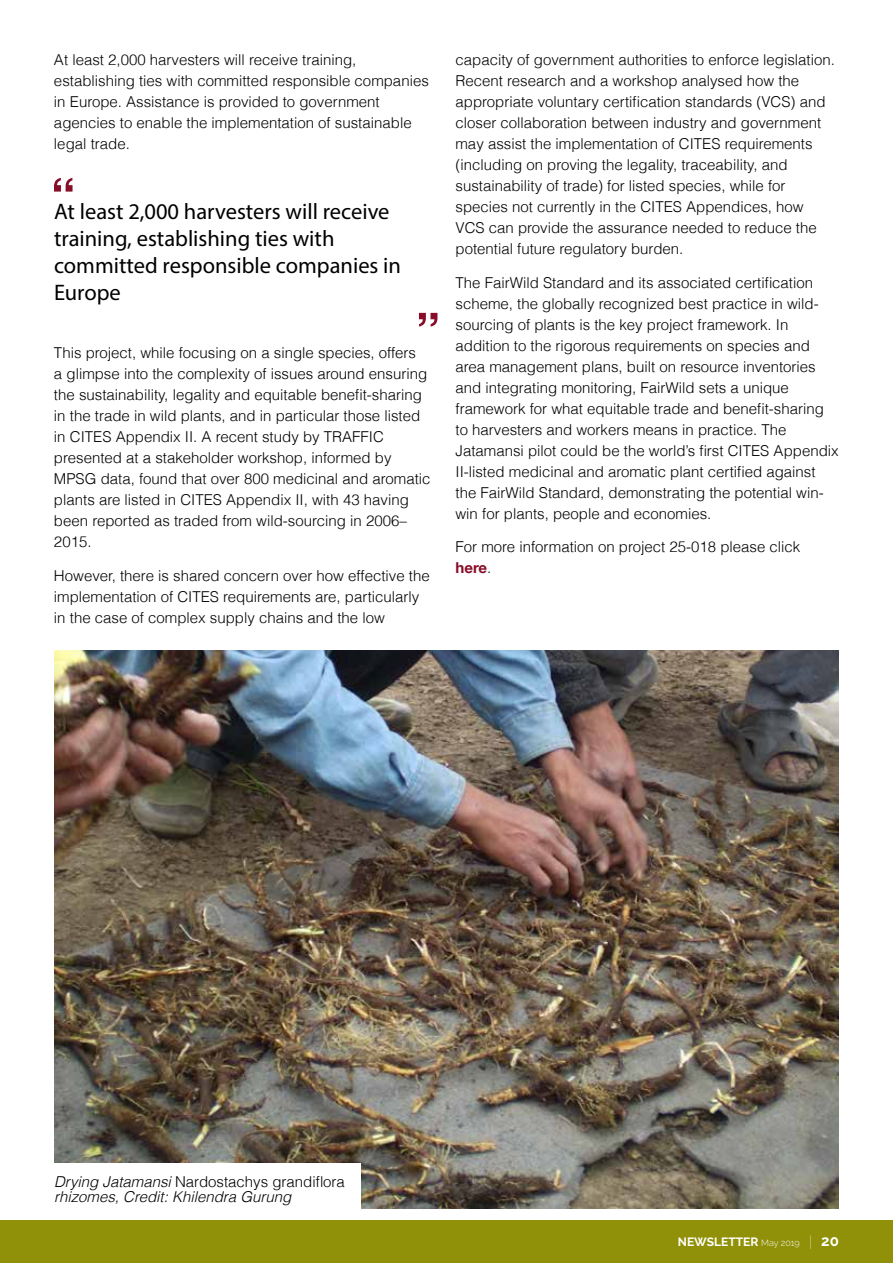
<style>
.page{position:relative;width:893px;height:1263px;background:#fff}
.page>*{position:absolute;margin:0;border:0;box-sizing:border-box;transform-origin:0 0}
.t1{font:22.5px/27px "Myriad Pro";color:#000}
.t2{font:300 15px/21px "Helvetica";color:#000}
.t3{font:italic 300 15px/15px "Helvetica";color:#000}
.t4{font:700 15px "Helvetica Neue";color:#870d29}
.t5{font:700 12px "Raleway";color:#fff}
.s1{font-family:"Helvetica";font-weight:300;color:#000}
.s2{font-style:normal}
.s3{font-weight:300;font-size:9px}
.s4{font-weight:100;font-size:15px}
.s5{font-size:15px}
</style>
<div class="page">
<div style="left:0;top:1220px;width:893px;height:43px;background:#909108"></div>
<img style="left:54px;top:651px;width:785px;height:558px">
<div style="left:0;top:1163px;width:360px;height:48px;background:#fff"></div>
<svg style="left:54px;top:178px;width:19px;height:14px"></svg>
<svg style="left:419px;top:313px;width:18px;height:14px"></svg>
<p class="t2" style="left:54px;top:49px;width:376px">At least 2,000 harvesters will receive training, establishing ties with committed responsible companies in Europe. Assistance is provided to government agencies to enable the implementation of sustainable legal trade.</p>
<h1 class="t1" style="left:54px;top:197px;width:349px">At least 2,000 harvesters will receive training, establishing ties with committed responsible companies in<br>Europe</h1>
<p class="t2" style="left:54px;top:342px;width:378px">This project, while focusing on a single species, offers<br>a glimpse into the complexity of issues around ensuring the sustainability, legality and equitable benefit-sharing in the trade in wild plants, and in particular those listed in CITES Appendix II. A recent study by TRAFFIC presented at a stakeholder workshop, informed by MPSG data, found that over 800 medicinal and aromatic plants are listed in CITES Appendix II, with 43 having been reported as traded from wild-sourcing in 2006– 2015.</p>
<p class="t2" style="left:54px;top:565px;width:377px">However, there is shared concern over how effective the implementation of CITES requirements are, particularly in the case of complex supply chains and the low</p>
<p class="t2" style="left:455px;top:49px;width:381px">capacity of government authorities to enforce legislation.<br>Recent research and a workshop analysed how the appropriate voluntary certification standards (VCS) and closer collaboration between industry and government may assist the implementation of CITES requirements (including on proving the legality, traceability, and sustainability of trade) for listed species, while for species not currently in the CITES Appendices, how VCS can provide the assurance needed to reduce the potential future regulatory burden.</p>
<p class="t2" style="left:455px;top:272px;width:385px">The FairWild Standard and its associated certification scheme, the globally recognized best practice in wild&shy;sourcing of plants is the key project framework. In addition to the rigorous requirements on species and area management plans, built on resource inventories and integrating monitoring, FairWild sets a unique framework for what equitable trade and benefit-sharing to harvesters and workers means in practice. The Jatamansi pilot could be the world’s first CITES Appendix II-listed medicinal and aromatic plant certified against the FairWild Standard, demonstrating the potential win&shy;win for plants, people and economies.</p>
<p class="t2" style="left:455px;top:536px;width:346px">For more information on project 25-018 please click</p>
<p class="t4" style="left:455px;top:559px;width:37px">here<span class="s1">.</span></p>
<p class="t3" style="left:54px;top:1174px;width:292px">Drying Jatamansi <span class="s2">Nardostachys grandiflora </span>rhizomes, Credit: Khilendra Gurung</p>
<p class="t5" style="left:678px;top:1235px;width:163px">NEWSLETTER <span class="s3">May 2019</span> <span class="s4">|</span> <span class="s5">20</span></p>
</div>
